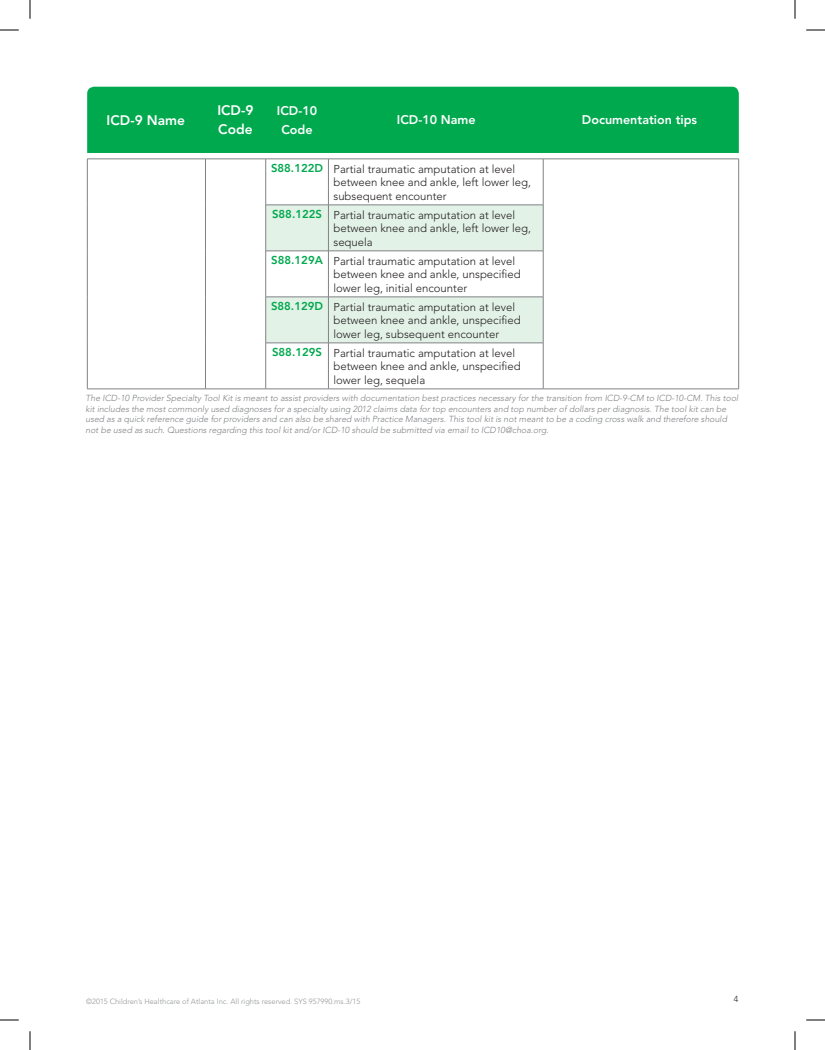
<style>
.page{position:relative;width:825px;height:1050px;background:#fff}
.page>*{position:absolute;margin:0;border:0;box-sizing:border-box;transform-origin:0 0}
.t1{font:800 13.75px/18.8px "Avenir";color:#fff}
.t2{font:800 12.5px/18.8px "Avenir";color:#fff;text-align:center}
.t3{font:300 11.38px/13.6px "Avenir";color:#231f20}
.t4{font:italic 300 8.75px/10.5px "Avenir";color:#808285}
.t5{font:300 8.75px "Avenir";color:#231f20}
.t6{font:300 7.5px "Avenir";color:#939598}
.s1{font-weight:800;color:#00a94e}
</style>
<div class="page">
<div style="left:87px;top:87px;width:652px;height:66px;background:#00a94e"></div>
<svg style="left:267px;top:206px;width:276px;height:137px;fill:#e3f2e7"></svg>
<hr style="left:87px;top:159px;width:118px;height:1px;background:#808285">
<hr style="left:87px;top:159px;width:1px;height:46px;background:#808285">
<hr style="left:205px;top:159px;width:61px;height:1px;background:#808285">
<hr style="left:205px;top:159px;width:1px;height:46px;background:#808285">
<hr style="left:87px;top:205px;width:1px;height:46px;background:#808285">
<hr style="left:205px;top:205px;width:1px;height:46px;background:#808285">
<hr style="left:87px;top:251px;width:1px;height:46px;background:#808285">
<hr style="left:205px;top:251px;width:1px;height:46px;background:#808285">
<hr style="left:87px;top:297px;width:1px;height:46px;background:#808285">
<hr style="left:205px;top:297px;width:1px;height:46px;background:#808285">
<hr style="left:87px;top:343px;width:1px;height:46px;background:#808285">
<hr style="left:205px;top:343px;width:1px;height:46px;background:#808285">
<hr style="left:87px;top:389px;width:118px;height:1px;background:#808285">
<hr style="left:205px;top:389px;width:61px;height:1px;background:#808285">
<hr style="left:543px;top:159px;width:196px;height:1px;background:#808285">
<hr style="left:738px;top:159px;width:1px;height:46px;background:#808285">
<hr style="left:738px;top:205px;width:1px;height:46px;background:#808285">
<hr style="left:738px;top:251px;width:1px;height:46px;background:#808285">
<hr style="left:738px;top:297px;width:1px;height:46px;background:#808285">
<hr style="left:738px;top:343px;width:1px;height:46px;background:#808285">
<hr style="left:543px;top:389px;width:196px;height:1px;background:#808285">
<hr style="left:266px;top:159px;width:62px;height:1px;background:#808285">
<hr style="left:266px;top:159px;width:1px;height:46px;background:#808285">
<hr style="left:328px;top:159px;width:215px;height:1px;background:#808285">
<hr style="left:328px;top:159px;width:1px;height:46px;background:#808285">
<hr style="left:543px;top:159px;width:1px;height:46px;background:#808285">
<hr style="left:266px;top:205px;width:62px;height:1px;background:#808285">
<hr style="left:266px;top:205px;width:1px;height:46px;background:#808285">
<hr style="left:328px;top:205px;width:215px;height:1px;background:#808285">
<hr style="left:328px;top:205px;width:1px;height:46px;background:#808285">
<hr style="left:543px;top:205px;width:1px;height:46px;background:#808285">
<hr style="left:266px;top:251px;width:62px;height:1px;background:#808285">
<hr style="left:266px;top:251px;width:1px;height:46px;background:#808285">
<hr style="left:328px;top:251px;width:215px;height:1px;background:#808285">
<hr style="left:328px;top:251px;width:1px;height:46px;background:#808285">
<hr style="left:543px;top:251px;width:1px;height:46px;background:#808285">
<hr style="left:266px;top:297px;width:62px;height:1px;background:#808285">
<hr style="left:266px;top:297px;width:1px;height:46px;background:#808285">
<hr style="left:328px;top:297px;width:215px;height:1px;background:#808285">
<hr style="left:328px;top:297px;width:1px;height:46px;background:#808285">
<hr style="left:543px;top:297px;width:1px;height:46px;background:#808285">
<hr style="left:266px;top:343px;width:62px;height:1px;background:#808285">
<hr style="left:266px;top:343px;width:1px;height:46px;background:#808285">
<hr style="left:328px;top:343px;width:215px;height:1px;background:#808285">
<hr style="left:328px;top:343px;width:1px;height:46px;background:#808285">
<hr style="left:543px;top:343px;width:1px;height:46px;background:#808285">
<hr style="left:266px;top:389px;width:62px;height:1px;background:#808285">
<hr style="left:328px;top:389px;width:215px;height:1px;background:#808285">
<svg style="left:0;top:29px;width:19px;height:2px"></svg>
<svg style="left:806px;top:29px;width:19px;height:2px"></svg>
<svg style="left:0;top:1019px;width:19px;height:2px"></svg>
<svg style="left:806px;top:1019px;width:19px;height:2px"></svg>
<svg style="left:29px;top:0;width:2px;height:19px"></svg>
<svg style="left:29px;top:1031px;width:2px;height:19px"></svg>
<svg style="left:794px;top:0;width:2px;height:19px"></svg>
<svg style="left:794px;top:1031px;width:2px;height:19px"></svg>
<h1 class="t1" style="left:107px;top:111px;width:80px">ICD-9 Name</h1>
<h1 class="t1" style="left:217px;top:101px;width:38px">ICD-9<br>Code</h1>
<h2 class="t2" style="left:277px;top:102px;width:42px">ICD-10<br>Code</h2>
<h2 class="t2" style="left:397px;top:111px;width:80px">ICD-10 Name</h2>
<h2 class="t2" style="left:582px;top:111px;width:117px">Documentation tips</h2>
<h3 class="t3" style="left:333px;top:162px;width:199px;text-indent:-62px"><span class="s1">S88.122D</span> Partial traumatic amputation at level between knee and ankle, left lower leg, subsequent encounter</h3>
<h3 class="t3" style="left:333px;top:208px;width:199px;text-indent:-61px"><span class="s1">S88.122S</span> Partial traumatic amputation at level between knee and ankle, left lower leg, sequela</h3>
<h3 class="t3" style="left:333px;top:254px;width:189px;text-indent:-62px"><span class="s1">S88.129A</span> Partial traumatic amputation at level between knee and ankle, unspecified lower leg, initial encounter</h3>
<h3 class="t3" style="left:333px;top:300px;width:189px;text-indent:-62px"><span class="s1">S88.129D</span> Partial traumatic amputation at level between knee and ankle, unspecified lower leg, subsequent encounter</h3>
<h3 class="t3" style="left:333px;top:346px;width:189px;text-indent:-61px"><span class="s1">S88.129S</span> Partial traumatic amputation at level between knee and ankle, unspecified lower leg, sequela</h3>
<p class="t4" style="left:86px;top:393px;width:654px">The ICD-10 Provider Specialty Tool Kit is meant to assist providers with documentation best practices necessary for the transition from ICD-9-CM to ICD-10-CM. This tool kit includes the most commonly used diagnoses for a specialty using 2012 claims data for top encounters and top number of dollars per diagnosis. The tool kit can be used as a quick reference guide for providers and can also be shared with Practice Managers. This tool kit is not meant to be a coding cross walk and therefore should not be used as such. Questions regarding this tool kit and/or ICD-10 should be submitted via email to ICD10@choa.org.</p>
<p class="t6" style="left:86px;top:997px;width:276px">©2015 Children’s Healthcare of Atlanta Inc. All rights reserved. SYS 957990.ms.3/15</p>
<p class="t5" style="left:734px;top:994px;width:6px">4</p>
</div>
